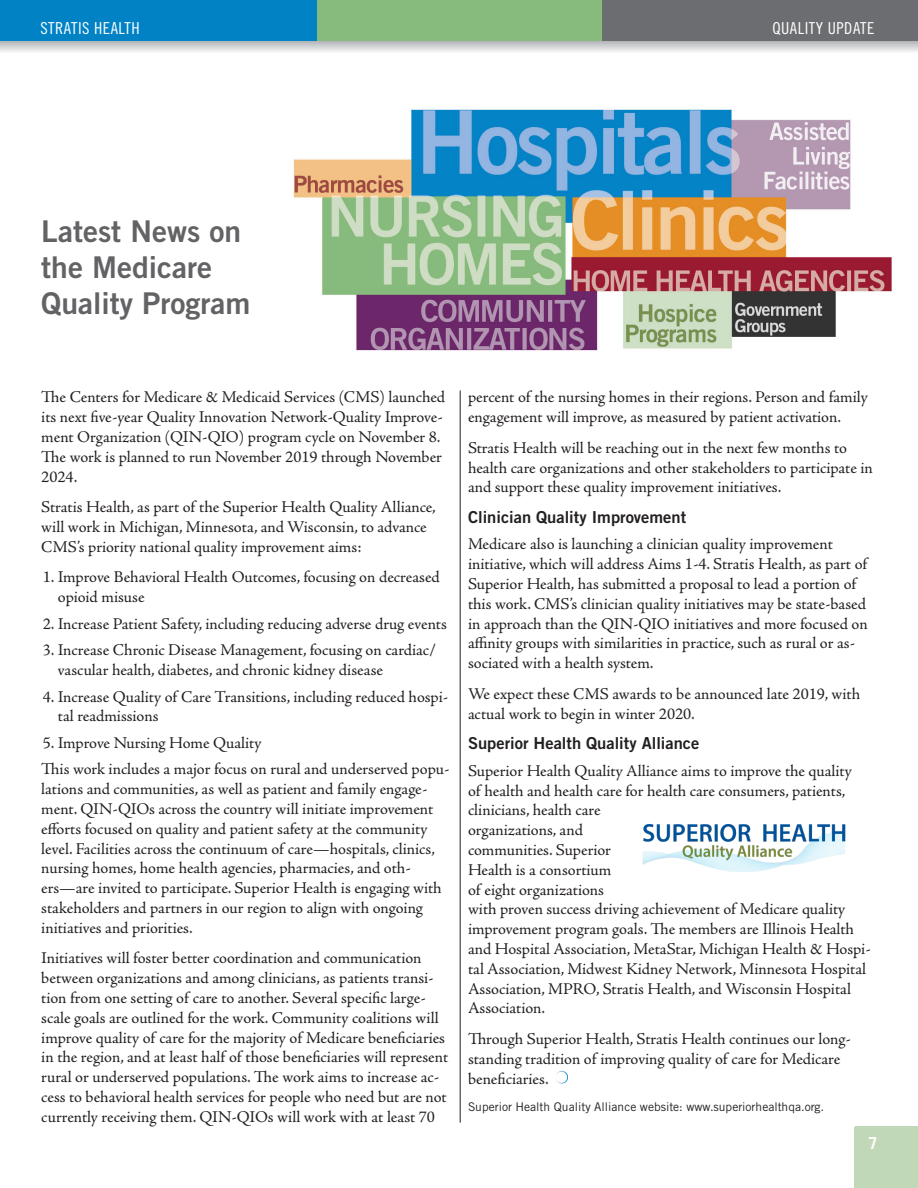
<style>
.page{position:relative;width:918px;height:1188px;background:#fff}
.page>*{position:absolute;margin:0;border:0;box-sizing:border-box;transform-origin:0 0}
.Head_2{font:30px/36px "Trade Gothic LT Std Bd 2";color:#636366}
.Body_text{font:16.5px/19.8px "Adobe Jenson Pro";letter-spacing:-.005em;color:#231f20}
.Bullet-Body_text{font:16.5px/19.8px "Adobe Jenson Pro";color:#231f20}
.Head_3{font:16.5px "Trade Gothic LT Std Bd 2";color:#231f20}
.t1{font:16.5px "Trade Gothic LT Std Cn 18";letter-spacing:.03em;color:#fff}
.t2{font:700 16.5px "Trade Gothic LT Std";color:#fff}
.t3{font:12px "Trade Gothic LT Std";color:#231f20}
</style>
<div class="page">
<svg style="left:556px;top:1071px;width:12px;height:13px"></svg>
<hr style="left:460px;top:390px;width:1px;height:733px;background:#231f20">
<img style="left:642px;top:824px;width:204px;height:48px">
<img style="left:294px;top:109px;width:598px;height:242px">
<svg style="left:1px;top:40px;width:917px;height:12px;background:#c7cdcf"></svg>
<svg style="left:0;top:40px;width:1px;height:12px"></svg>
<div style="left:601px;top:0;width:317px;height:40px;background:#6c6d70"></div>
<div style="left:317px;top:0;width:284px;height:40px;background:#87ba7d"></div>
<div style="left:0;top:0;width:317px;height:40px;background:#0082c5"></div>
<div style="left:855px;top:1126px;width:63px;height:62px;background:#c1d8b8"></div>
<p class="t1" style="left:40px;top:19px;width:101px">STRATIS HEALTH</p>
<p class="t1" style="left:772px;top:19px;width:104px">QUALITY UPDATE</p>
<p class="Head_2" style="left:41px;top:213px;width:211px">Latest News on the Medicare<br>Quality Program</p>
<p class="Body_text" style="left:41px;top:388px;width:405px">The Centers for Medicare &amp; Medicaid Services (CMS) launched its next five-year Quality Innovation Network-Quality Improve&shy;ment Organization (QIN-QIO) program cycle on November 8.<br>The work is planned to run November 2019 through November 2024.</p>
<p class="Body_text" style="left:41px;top:497px;width:396px">Stratis Health, as part of the Superior Health Quality Alliance, will work in Michigan, Minnesota, and Wisconsin, to advance<br>CMS’s priority national quality improvement aims:</p>
<p class="Bullet-Body_text" style="left:58px;top:568px;width:384px;text-indent:-15px">1. Improve Behavioral Health Outcomes, focusing on decreased opioid misuse</p>
<p class="Bullet-Body_text" style="left:43px;top:614px;width:406px">2. Increase Patient Safety, including reducing adverse drug events</p>
<p class="Bullet-Body_text" style="left:58px;top:640px;width:380px;text-indent:-15px">3. Increase Chronic Disease Management, focusing on cardiac/ vascular health, diabetes, and chronic kidney disease</p>
<p class="Bullet-Body_text" style="left:58px;top:687px;width:392px;text-indent:-15px">4. Increase Quality of Care Transitions, including reduced hospi&shy;tal readmissions</p>
<p class="Bullet-Body_text" style="left:43px;top:733px;width:220px">5. Improve Nursing Home Quality</p>
<p class="Body_text" style="left:41px;top:760px;width:410px">This work includes a major focus on rural and underserved popu&shy;lations and communities, as well as patient and family engage&shy;ment. QIN-QIOs across the country will initiate improvement efforts focused on quality and patient safety at the community level. Facilities across the continuum of care—hospitals, clinics, nursing homes, home health agencies, pharmacies, and oth&shy;ers—are invited to participate. Superior Health is engaging with stakeholders and partners in our region to align with ongoing initiatives and priorities.</p>
<p class="Body_text" style="left:41px;top:949px;width:408px">Initiatives will foster better coordination and communication between organizations and among clinicians, as patients transi&shy;tion from one setting of care to another. Several specific large&shy;scale goals are outlined for the work. Community coalitions will improve quality of care for the majority of Medicare beneficiaries in the region, and at least half of those beneficiaries will represent rural or underserved populations. The work aims to increase ac&shy;cess to behavioral health services for people who need but are not currently receiving them. QIN-QIOs will work with at least 70</p>
<p class="Body_text" style="left:468px;top:388px;width:401px">percent of the nursing homes in their regions. Person and family engagement will improve, as measured by patient activation.</p>
<p class="Body_text" style="left:468px;top:438px;width:406px">Stratis Health will be reaching out in the next few months to health care organizations and other stakeholders to participate in and support these quality improvement initiatives.</p>
<p class="Head_3" style="left:468px;top:507px;width:220px">Clinician Quality Improvement</p>
<p class="Body_text" style="left:468px;top:535px;width:401px">Medicare also is launching a clinician quality improvement initiative, which will address Aims 1-4. Stratis Health, as part of Superior Health, has submitted a proposal to lead a portion of this work. CMS’s clinician quality initiatives may be state-based in approach than the QIN-QIO initiatives and more focused on affinity groups with similarities in practice, such as rural or as&shy;sociated with a health system.</p>
<p class="Body_text" style="left:468px;top:684px;width:394px">We expect these CMS awards to be announced late 2019, with actual work to begin in winter 2020.</p>
<p class="Head_3" style="left:468px;top:733px;width:233px">Superior Health Quality Alliance</p>
<p class="Body_text" style="left:468px;top:761px;width:404px">Superior Health Quality Alliance aims to improve the quality<br>of health and health care for health care consumers, patients, clinicians, health care<br>organizations, and<br>communities. Superior<br>Health is a consortium<br>of eight organizations<br>with proven success driving achievement of Medicare quality improvement program goals. The members are Illinois Health and Hospital Association, MetaStar, Michigan Health &amp; Hospi&shy;tal Association, Midwest Kidney Network, Minnesota Hospital Association, MPRO, Stratis Health, and Wisconsin Hospital Association.</p>
<p class="Body_text" style="left:468px;top:1029px;width:384px">Through Superior Health, Stratis Health continues our long&shy;standing tradition of improving quality of care for Medicare beneficiaries.</p>
<p class="t3" style="left:468px;top:1099px;width:358px">Superior Health Quality Alliance website: www.superiorhealthqa.org.</p>
<p class="t2" style="left:868px;top:1133px;width:11px">7</p>
</div>
